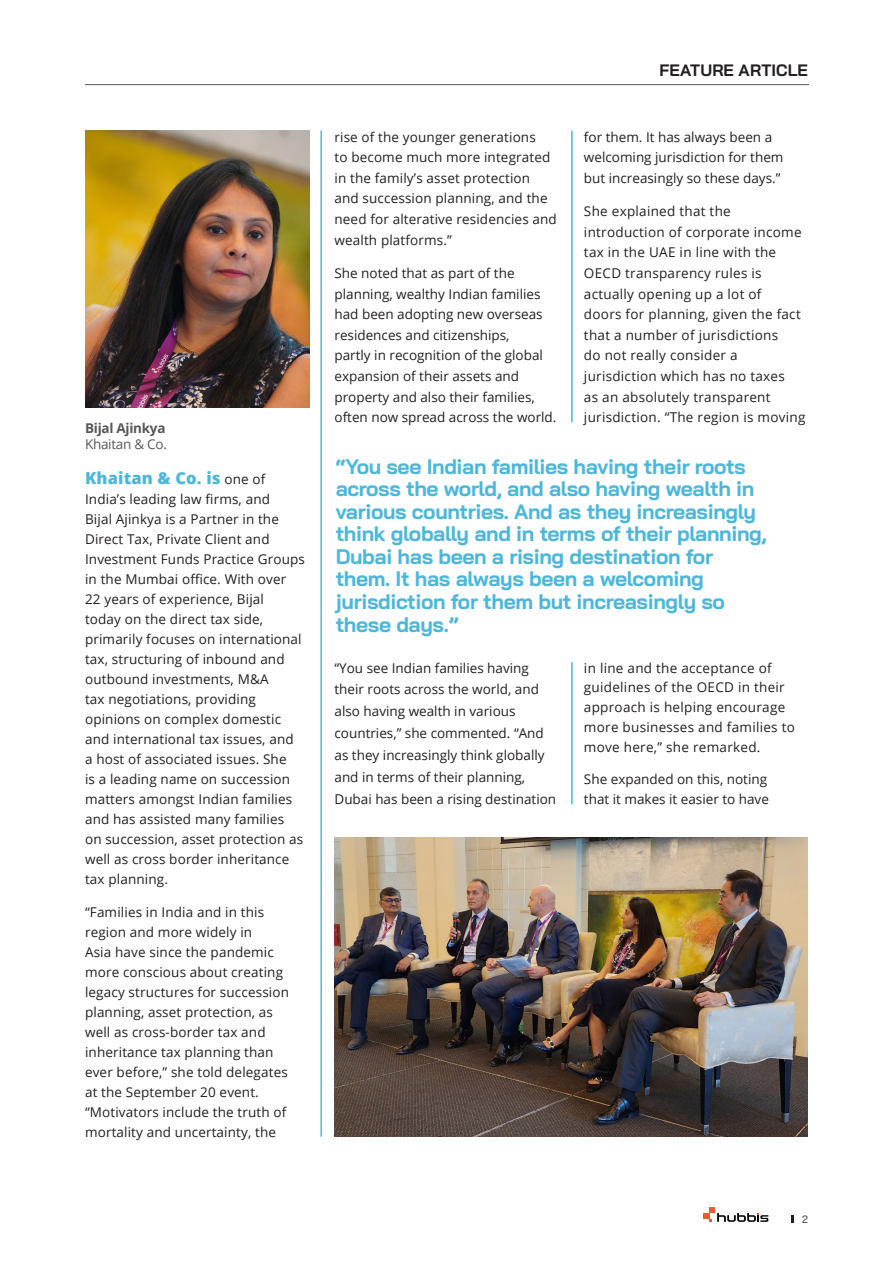
<style>
.page{position:relative;width:893px;height:1263px;background:#fff}
.page>*{position:absolute;margin:0;border:0;box-sizing:border-box;transform-origin:0 0}
.pull_quote{font:700 21px/22.5px "Bai Jamjuree";letter-spacing:-.02em;color:#4cb7d9}
.content_style_no_hyp{font:800 16.5px "Open Sans";letter-spacing:.01em;color:#4cb7d9}
.t1{font:700 16.5px "Bai Jamjuree";letter-spacing:.005em;color:#231f20}
.content_style_no_hyp-2{font:13.5px/20px "Open Sans";letter-spacing:.01em;color:#231f20}
.Name_font{font:700 13.5px "Open Sans";letter-spacing:-.02em;color:#57585a}
.Name_font-2{font:13.5px "Open Sans";letter-spacing:-.02em;color:#57585a}
.t2{font:10.5px "Bai Jamjuree";color:#231f20}
.s1{font-weight:400;font-size:13.5px;color:#231f20}
</style>
<div class="page">
<svg style="left:703px;top:1207px;width:65px;height:15px"></svg>
<svg style="left:792px;top:1215px;width:2px;height:8px"></svg>
<hr style="left:320px;top:131px;width:2px;height:1006px;background:#4cb7d9">
<hr style="left:571px;top:131px;width:2px;height:291px;background:#4cb7d9">
<img style="left:334px;top:838px;width:474px;height:299px">
<img style="left:85px;top:131px;width:224px;height:277px">
<hr style="left:571px;top:662px;width:2px;height:142px;background:#4cb7d9">
<hr style="left:85px;top:84px;width:724px;height:1px;background:#57585a">
<p class="Name_font" style="left:85px;top:418px;width:82px">Bijal Ajinkya</p>
<p class="Name_font-2" style="left:85px;top:435px;width:83px">Khaitan &amp; Co.</p>
<p class="content_style_no_hyp" style="left:85px;top:466px;width:182px">Khaitan &amp; Co. is <span class="s1">one of</span></p>
<p class="content_style_no_hyp-2" style="left:85px;top:489px;width:221px">India’s leading law firms, and<br>Bijal Ajinkya is a Partner in the<br>Direct Tax, Private Client and<br>Investment Funds Practice Groups in the Mumbai office. With over<br>22 years of experience, Bijal<br>today on the direct tax side, primarily focuses on international tax, structuring of inbound and outbound investments, M&amp;A<br>tax negotiations, providing opinions on complex domestic and international tax issues, and<br>a host of associated issues. She<br>is a leading name on succession matters amongst Indian families and has assisted many families<br>on succession, asset protection as well as cross border inheritance tax planning.</p>
<p class="content_style_no_hyp-2" style="left:85px;top:902px;width:205px">“Families in India and in this region and more widely in<br>Asia have since the pandemic more conscious about creating legacy structures for succession planning, asset protection, as well as cross-border tax and inheritance tax planning than ever before,” she told delegates at the September 20 event. “Motivators include the truth of mortality and uncertainty, the</p>
<p class="t1" style="left:659px;top:61px;width:150px">FEATURE ARTICLE</p>
<p class="content_style_no_hyp-2" style="left:334px;top:126px;width:224px;line-height:20.5px">rise of the younger generations<br>to become much more integrated in the family’s asset protection and succession planning, and the need for alterative residencies and wealth platforms.”</p>
<p class="content_style_no_hyp-2" style="left:334px;top:262px;width:223px;line-height:20.5px">She noted that as part of the planning, wealthy Indian families had been adopting new overseas residences and citizenships,<br>partly in recognition of the global expansion of their assets and property and also their families, often now spread across the world.</p>
<p class="content_style_no_hyp-2" style="left:584px;top:126px;width:201px;line-height:20.5px">for them. It has always been a welcoming jurisdiction for them but increasingly so these days.”</p>
<p class="content_style_no_hyp-2" style="left:584px;top:201px;width:223px;line-height:20.5px">She explained that the introduction of corporate income tax in the UAE in line with the<br>OECD transparency rules is actually opening up a lot of<br>doors for planning, given the fact that a number of jurisdictions<br>do not really consider a jurisdiction which has no taxes<br>as an absolutely transparent jurisdiction. “The region is moving</p>
<p class="pull_quote" style="left:336px;top:455px;width:433px">“You see Indian families having their roots across the world, and also having wealth in various countries. And as they increasingly think globally and in terms of their planning, Dubai has been a rising destination for them. It has always been a welcoming jurisdiction for them but increasingly so these days.”</p>
<p class="content_style_no_hyp-2" style="left:334px;top:656px;width:223px;line-height:21.9px">“You see Indian families having their roots across the world, and also having wealth in various countries,” she commented. “And as they increasingly think globally and in terms of their planning,<br>Dubai has been a rising destination</p>
<p class="content_style_no_hyp-2" style="left:584px;top:657px;width:212px">in line and the acceptance of guidelines of the OECD in their approach is helping encourage more businesses and families to move here,” she remarked.</p>
<p class="content_style_no_hyp-2" style="left:584px;top:769px;width:186px">She expanded on this, noting that it makes it easier to have</p>
<p class="t2" style="left:802px;top:1210px;width:7px">2</p>
</div>
